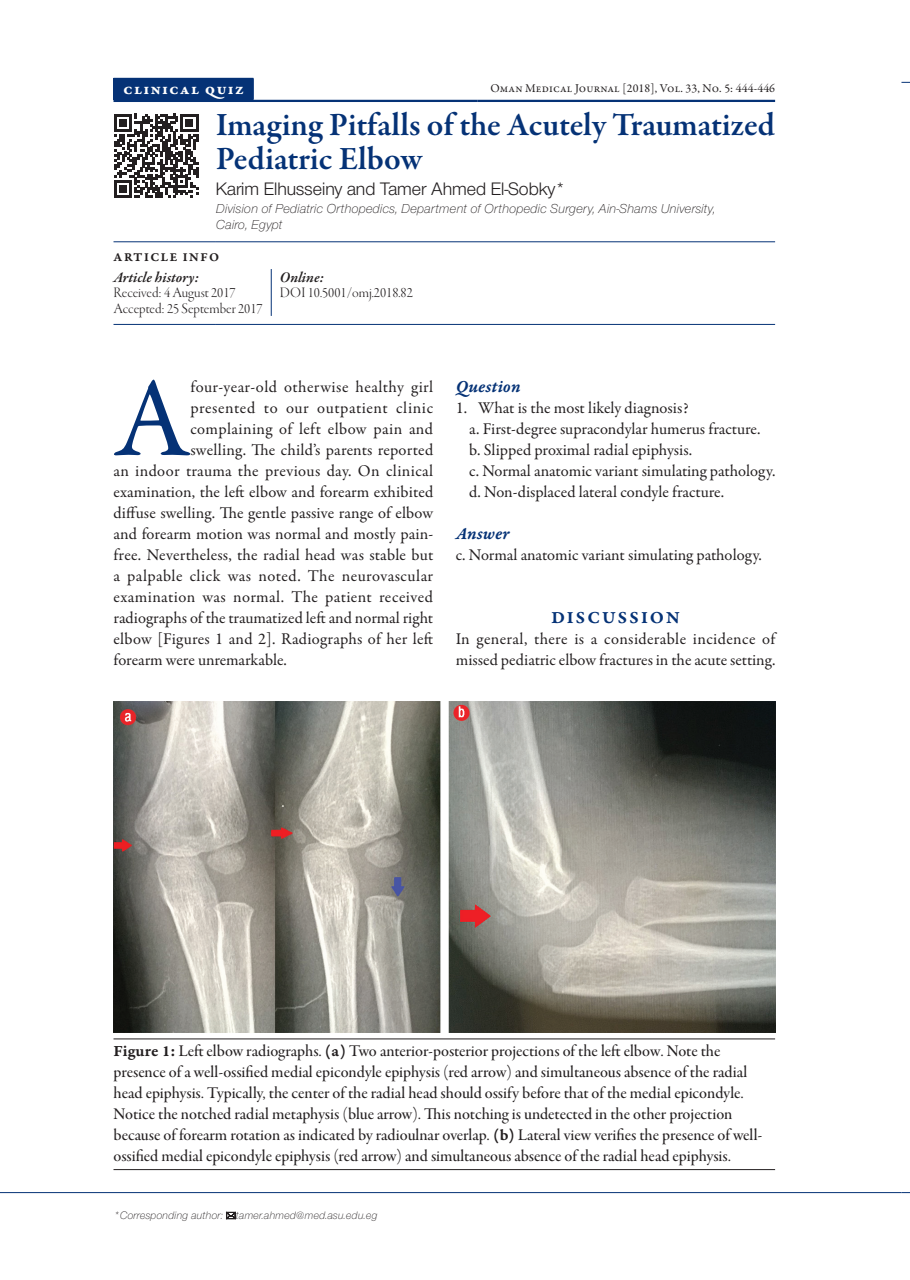
<style>
.page{position:relative;width:910px;height:1280px;background:#fff}
.page>*{position:absolute;margin:0;border:0;box-sizing:border-box;transform-origin:0 0}
.Paragraph_Post_Head{font:113.7px "Garamond Premr Pro";color:#053276}
.Article_Title{font:600 33px/34.2px "Garamond Premr Pro";color:#053276}
.Authors{font:18.75px "Nimbus Sans Novus DOT";color:#231f20}
.Heading-2{font:18px "Garamond Premr Pro Smbd It Capt";letter-spacing:.005em;color:#053276}
.Heading-1{font:18px "Garamond Premr Pro Smbd Capt";letter-spacing:.115em;color:#053276}
.Figure-Caption{font:16.5px/21px "Garamond Premr Pro Med Subh";color:#231f20}
.Paragraph_Post_Head-2{font:16.5px "Garamond Premr Pro";letter-spacing:.015em;color:#231f20}
.Paragraph_No-Indent{font:16.5px/21px "Garamond Premr Pro";color:#231f20}
.Paragraph_Indents_po{font:16.5px "Garamond Premr Pro";color:#231f20}
.Article_Type{font:15.75px "Garamond Premr Pro Bd Capt";letter-spacing:.075em;color:#fff}
.Article-Info-Text{font:15px "Garamond Premr Pro Lt Disp";color:#231f20}
.Article-Info-SubHead{font:italic 600 15px "Garamond Premr Pro";letter-spacing:-.005em;color:#231f20}
.Article-Info-2-Subhe{font:italic 600 15px "Garamond Premr Pro";color:#231f20}
.Author_Contact_Addre{font:italic 300 13.5px/15.8px "Nimbus Sans Novus TOT";color:#231f20}
.Abstract-Heading{font:12.75px "Garamond Premr Pro Smbd Capt";letter-spacing:.12em;color:#231f20}
.OMJ-Issue{font:12px "Garamond Premr Pro";letter-spacing:.01em;color:#231f20}
.t1{font:italic 300 11.25px "Nimbus Sans Novus TOT";color:#231f20}
.s1{font-family:"Garamond Premr Pro Smbd Capt"}
</style>
<div class="page">
<hr style="left:0;top:1192px;width:901px;height:1px;background:#053276">
<hr style="left:114px;top:100px;width:363px;height:2px;background:#053276">
<hr style="left:477px;top:100px;width:298px;height:2px;background:#053276">
<div style="left:114px;top:78px;width:139px;height:22px;background:#053276"></div>
<svg style="left:113px;top:78px;width:1px;height:22px"></svg>
<svg style="left:253px;top:78px;width:1px;height:22px"></svg>
<hr style="left:114px;top:242px;width:102px;height:1px;background:#053276">
<hr style="left:216px;top:242px;width:559px;height:1px;background:#053276">
<hr style="left:114px;top:324px;width:102px;height:1px;background:#053276">
<hr style="left:216px;top:324px;width:559px;height:1px;background:#053276">
<svg style="left:114px;top:114px;width:84px;height:84px"></svg>
<hr style="left:271px;top:269px;width:1px;height:47px;background:#053276">
<hr style="left:114px;top:1039px;width:661px;height:1px;background:#231f20">
<hr style="left:114px;top:1169px;width:661px;height:1px;background:#231f20">
<img style="left:114px;top:702px;width:661px;height:331px">
<svg style="left:226px;top:1211px;width:10px;height:8px"></svg>
<p class="Article_Type" style="left:123px;top:79px;width:122px">clinical quiz</p>
<p class="OMJ-Issue" style="left:490px;top:81px;width:286px">Oman Medical Journal [2018], Vol. 33, No. 5: 444-446</p>
<p class="Article_Title" style="left:216px;top:108px;width:561px">Imaging Pitfalls of the Acutely Traumatized<br>Pediatric Elbow</p>
<p class="Authors" style="left:216px;top:178px;width:351px">Karim Elhusseiny and Tamer Ahmed El-Sobky*</p>
<p class="Author_Contact_Addre" style="left:216px;top:201px;width:501px">Division of Pediatric Orthopedics, Department of Orthopedic Surgery, Ain-Shams University,<br>Cairo, Egypt</p>
<p class="Abstract-Heading" style="left:114px;top:249px;width:107px">ARTICLE INFO</p>
<p class="Article-Info-SubHead" style="left:114px;top:268px;width:87px">Article history:</p>
<p class="Article-Info-Text" style="left:114px;top:285px;width:124px">Received: 4 August 2017</p>
<p class="Article-Info-Text" style="left:114px;top:300px;width:151px">Accepted: 25 September 2017</p>
<p class="Article-Info-2-Subhe" style="left:280px;top:268px;width:46px">Online:</p>
<p class="Article-Info-Text" style="left:280px;top:285px;width:135px">DOI 10.5001/omj.2018.82</p>
<p class="Paragraph_Post_Head" style="left:114px;top:350px;width:78px">A</p>
<p class="Paragraph_Post_Head-2" style="left:190px;top:377px;width:244px">four-year-old otherwise healthy girl</p>
<p class="Paragraph_Post_Head-2" style="left:190px;top:398px;width:244px">presented to our outpatient clinic</p>
<p class="Paragraph_Post_Head-2" style="left:190px;top:419px;width:244px">complaining of left elbow pain and</p>
<p class="Paragraph_Post_Head-2" style="left:190px;top:440px;width:244px">swelling. The child’s parents reported</p>
<p class="Paragraph_Post_Head-2" style="left:114px;top:461px;width:321px">an indoor trauma the previous day. On clinical</p>
<p class="Paragraph_Post_Head-2" style="left:114px;top:482px;width:321px">examination, the left elbow and forearm exhibited</p>
<p class="Paragraph_Post_Head-2" style="left:114px;top:503px;width:321px">diffuse swelling. The gentle passive range of elbow</p>
<p class="Paragraph_Post_Head-2" style="left:114px;top:524px;width:321px">and forearm motion was normal and mostly pain-</p>
<p class="Paragraph_Post_Head-2" style="left:114px;top:545px;width:321px">free. Nevertheless, the radial head was stable but</p>
<p class="Paragraph_Post_Head-2" style="left:114px;top:566px;width:321px">a palpable click was noted. The neurovascular</p>
<p class="Paragraph_Post_Head-2" style="left:114px;top:587px;width:321px">examination was normal. The patient received</p>
<p class="Paragraph_Post_Head-2" style="left:114px;top:608px;width:321px">radiographs of the traumatized left and normal right</p>
<p class="Paragraph_Post_Head-2" style="left:114px;top:629px;width:321px">elbow [Figures 1 and 2]. Radiographs of her left</p>
<p class="Paragraph_Post_Head-2" style="left:114px;top:650px;width:175px">forearm were unremarkable.</p>
<p class="Heading-2" style="left:456px;top:375px;width:66px">Question</p>
<p class="Paragraph_No-Indent" style="left:456px;top:397px;width:235px">1. What is the most likely diagnosis?</p>
<p class="Paragraph_Indents_po" style="left:469px;top:419px;width:293px">a. First-degree supracondylar humerus fracture.</p>
<p class="Paragraph_Indents_po" style="left:469px;top:440px;width:224px">b. Slipped proximal radial epiphysis.</p>
<p class="Paragraph_Indents_po" style="left:469px;top:461px;width:308px">c. Normal anatomic variant simulating pathology.</p>
<p class="Paragraph_Indents_po" style="left:469px;top:482px;width:256px">d. Non-displaced lateral condyle fracture.</p>
<p class="Heading-2" style="left:456px;top:522px;width:55px">Answer</p>
<p class="Paragraph_No-Indent" style="left:456px;top:544px;width:308px">c. Normal anatomic variant simulating pathology.</p>
<p class="Heading-1" style="left:551px;top:607px;width:130px">DISCUSSION</p>
<p class="Paragraph_No-Indent" style="left:456px;top:628px;width:321px">In general, there is a considerable incidence of missed pediatric elbow fractures in the acute setting.</p>
<p class="Figure-Caption" style="left:114px;top:1041px;width:650px"><span class="s1">Figure 1:</span> Left elbow radiographs. <span class="s1">(a)</span> Two anterior-posterior projections of the left elbow. Note the presence of a well-ossified medial epicondyle epiphysis (red arrow) and simultaneous absence of the radial head epiphysis. Typically, the center of the radial head should ossify before that of the medial epicondyle.<br>Notice the notched radial metaphysis (blue arrow). This notching is undetected in the other projection because of forearm rotation as indicated by radioulnar overlap. <span class="s1">(b)</span> Lateral view verifies the presence of well&shy;ossified medial epicondyle epiphysis (red arrow) and simultaneous absence of the radial head epiphysis.</p>
<p class="t1" style="left:114px;top:1209px;width:265px">*Corresponding author: tamer.ahmed@med.asu.edu.eg</p>
</div>
